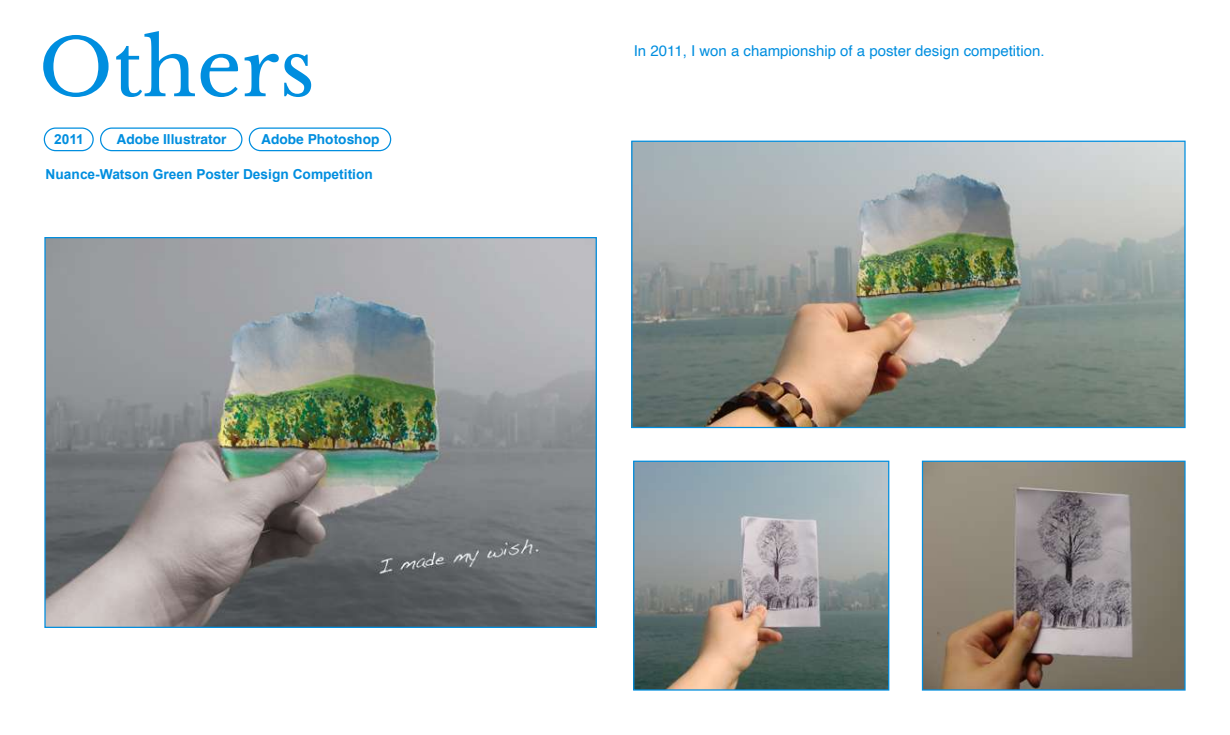
<style>
.page{position:relative;width:1230px;height:735px;background:#fff}
.page>*{position:absolute;margin:0;border:0;box-sizing:border-box;transform-origin:0 0}
.t1{font:78.5px "Libre Baskerville";color:#008edf}
.t2{font:15px "Helvetica";color:#008edf}
.t3{font:700 13.75px "Arial";color:#008edf}
.t4{font:700 13.75px "Helvetica";color:#008edf}
</style>
<div class="page">
<img style="left:924px;top:463px;width:260px;height:226px">
<div style="left:922px;top:461px;width:264px;height:230px;border:1px solid #008edf"></div>
<img style="left:633px;top:143px;width:551px;height:283px">
<div style="left:631px;top:141px;width:555px;height:287px;border:1px solid #008edf"></div>
<img style="left:46px;top:239px;width:549px;height:387px">
<img style="left:635px;top:463px;width:252px;height:226px">
<div style="left:633px;top:461px;width:256px;height:230px;border:1px solid #008edf"></div>
<div style="left:44px;top:128px;width:50px;height:23px;border:1px solid #008edf;border-radius:11px"></div>
<div style="left:100px;top:128px;width:142px;height:23px;border:1px solid #008edf;border-radius:11px"></div>
<div style="left:249px;top:128px;width:142px;height:23px;border:1px solid #008edf;border-radius:11px"></div>
<h1 class="t1" style="left:39px;top:20px;width:278px">Others</h1>
<p class="t3" style="left:54px;top:130px;width:31px">2011</p>
<p class="t4" style="left:117px;top:131px;width:112px">Adobe Illustrator</p>
<p class="t3" style="left:46px;top:165px;width:329px">Nuance-Watson Green Poster Design Competition</p>
<p class="t4" style="left:261px;top:131px;width:120px">Adobe Photoshop</p>
<p class="t2" style="left:634px;top:39px;width:412px">In 2011, I won a championship of a poster design competition.</p>
</div>
